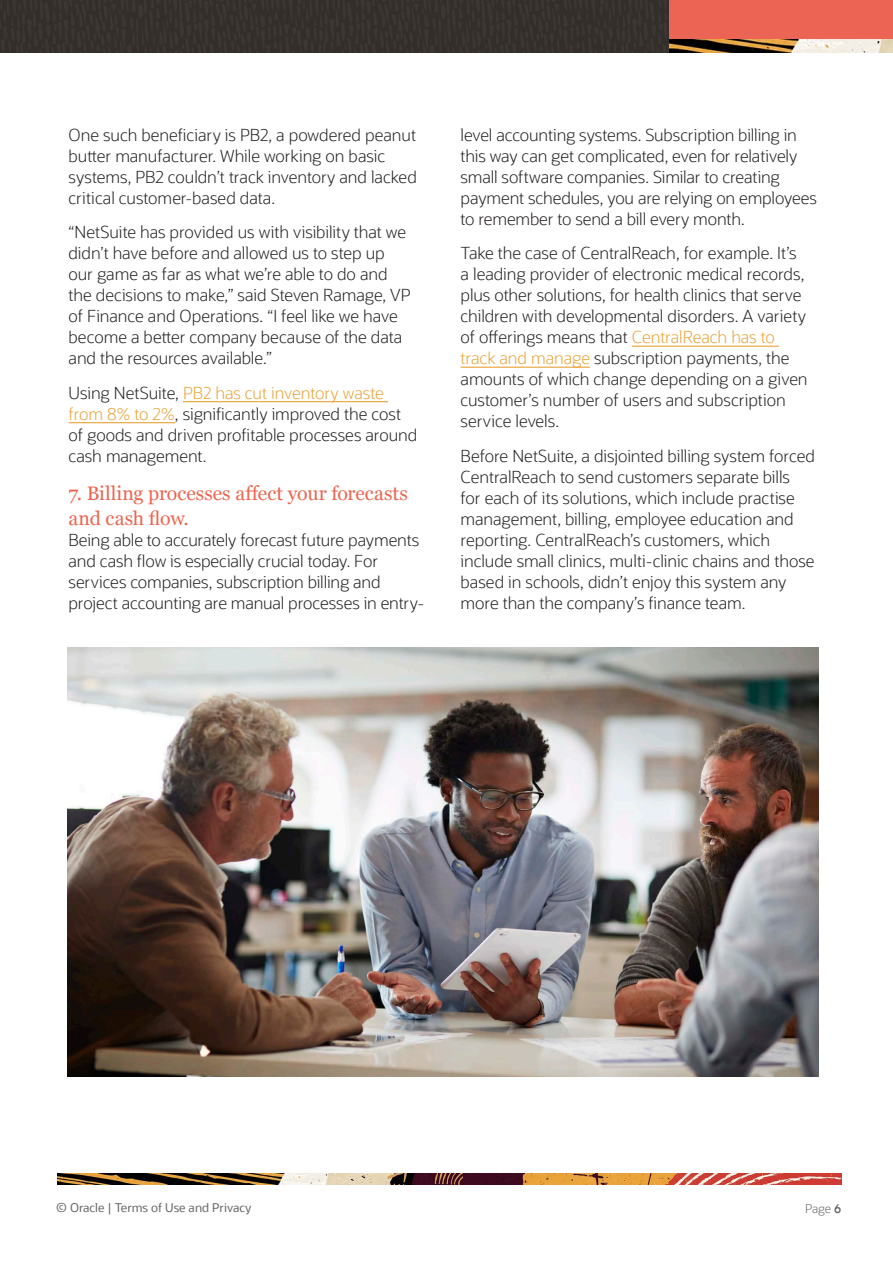
<style>
.page{position:relative;width:893px;height:1263px;background:#fff}
.page>*{position:absolute;margin:0;border:0;box-sizing:border-box;transform-origin:0 0}
.H2_Main_Body_Header{font:19.5px/24.8px "Georgia";color:#ee644f}
.Main_Body_2016{font:300 16.5px/21px "Oracle Sans";letter-spacing:-.005em;color:#231f20}
.t1{font:12px "Oracle Sans";color:#666}
.t2{font:300 12px "Oracle Sans";color:#666}
.s1{color:#eaa237}
.s2{font-weight:600}
</style>
<div class="page">
<img style="left:57px;top:1174px;width:784px;height:10px">
<div style="left:669px;top:0;width:224px;height:50px;background:#ec6554"></div>
<img style="left:669px;top:39px;width:224px;height:13px">
<img style="left:0;top:0;width:669px;height:52px">
<hr style="left:632px;top:346px;width:147px;height:1px;background:#eaa237">
<hr style="left:461px;top:367px;width:129px;height:1px;background:#eaa237">
<hr style="left:183px;top:401px;width:205px;height:1px;background:#eaa237">
<hr style="left:69px;top:422px;width:106px;height:1px;background:#eaa237">
<img style="left:68px;top:648px;width:751px;height:428px">
<p class="Main_Body_2016" style="left:69px;top:124px;width:350px">One such beneficiary is PB2, a powdered peanut butter manufacturer. While working on basic systems, PB2 couldn’t track inventory and lacked critical customer-based data.</p>
<p class="Main_Body_2016" style="left:69px;top:222px;width:344px">“NetSuite has provided us with visibility that we didn’t have before and allowed us to step up our game as far as what we’re able to do and the decisions to make,” said Steven Ramage, VP of Finance and Operations. “I feel like we have become a better company because of the data and the resources available.”</p>
<p class="Main_Body_2016" style="left:69px;top:382px;width:350px">Using NetSuite, <span class="s1">PB2 has cut inventory waste from 8% to 2%</span>, significantly improved the cost of goods and driven profitable processes around cash management.</p>
<p class="H2_Main_Body_Header" style="left:69px;top:480px;width:341px">7. Billing processes affect your forecasts and cash flow.</p>
<p class="Main_Body_2016" style="left:69px;top:529px;width:357px">Being able to accurately forecast future payments and cash flow is especially crucial today. For services companies, subscription billing and project accounting are manual processes in entry-</p>
<p class="Main_Body_2016" style="left:461px;top:124px;width:358px">level accounting systems. Subscription billing in this way can get complicated, even for relatively small software companies. Similar to creating payment schedules, you are relying on employees to remember to send a bill every month.</p>
<p class="Main_Body_2016" style="left:461px;top:243px;width:348px">Take the case of CentralReach, for example. It’s a leading provider of electronic medical records, plus other solutions, for health clinics that serve children with developmental disorders. A variety of offerings means that <span class="s1">CentralReach has to track and manage</span> subscription payments, the amounts of which change depending on a given customer’s number of users and subscription service levels.</p>
<p class="Main_Body_2016" style="left:461px;top:445px;width:356px">Before NetSuite, a disjointed billing system forced CentralReach to send customers separate bills<br>for each of its solutions, which include practise management, billing, employee education and reporting. CentralReach’s customers, which include small clinics, multi-clinic chains and those based in schools, didn’t enjoy this system any more than the company’s finance team.</p>
<p class="t1" style="left:56px;top:1200px;width:197px">© Oracle | Terms of Use and Privacy</p>
<p class="t2" style="left:805px;top:1202px;width:38px">Page <span class="s2">6</span></p>
</div>
